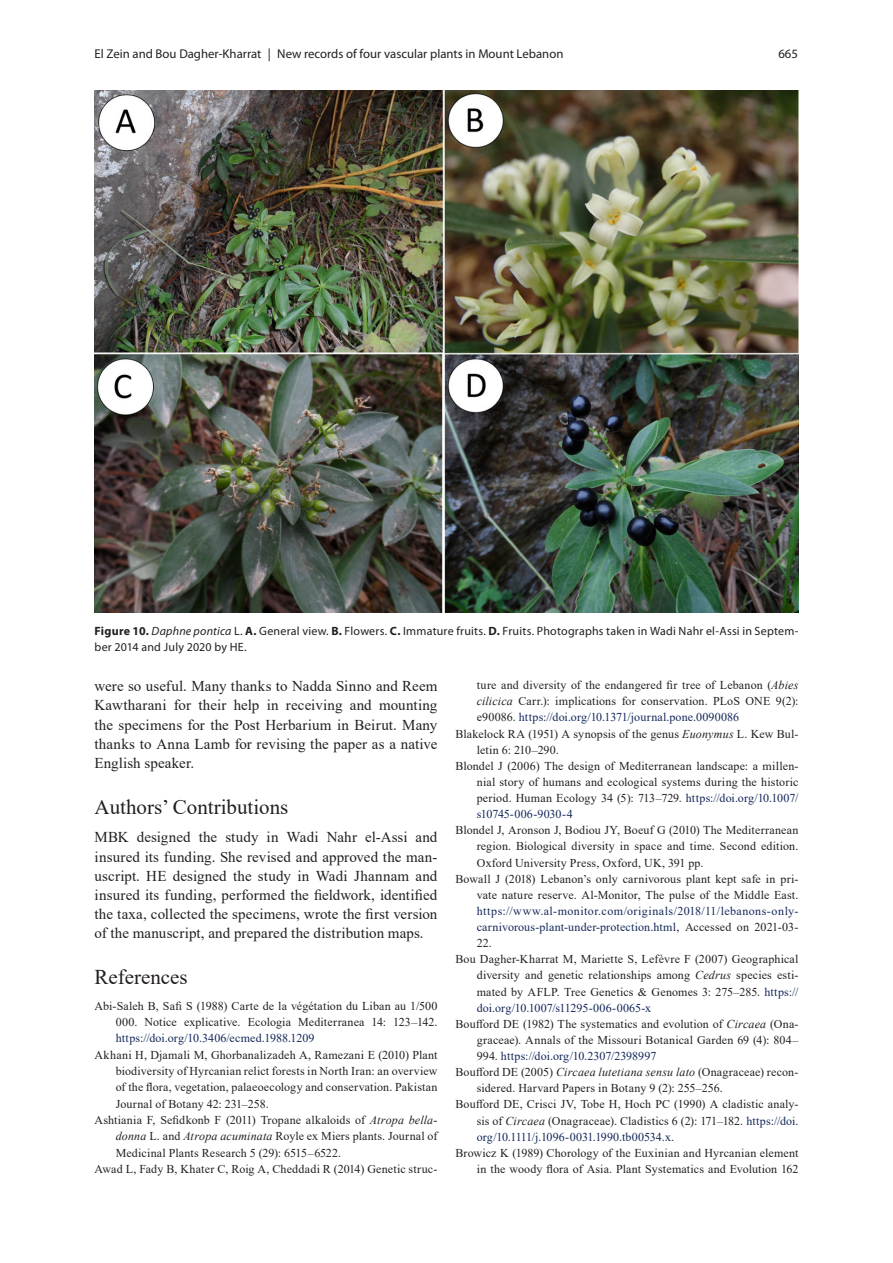
<style>
.page{position:relative;width:893px;height:1263px;background:#fff}
.page>*{position:absolute;margin:0;border:0;box-sizing:border-box;transform-origin:0 0}
.Head_-_Most{font:21px "Times New Roman";color:#231f20}
.Body_-_Non-ind__spac{font:15px/19.2px "Times New Roman";letter-spacing:.005em;color:#231f20;text-align:justify}
.Body_-_Indented{font:15px/19.2px "Times New Roman";letter-spacing:.01em;color:#231f20;text-align:justify}
.t1{font:12.75px "Myriad Pro";color:#231f20}
.References{font:12px/16.2px "Times New Roman";letter-spacing:.01em;color:#231f20;text-align:justify}
.CAPTIONS{font:12px/16.5px "Myriad Pro";letter-spacing:.02em;color:#231f20}
.s1{font-weight:700}
.s2{font-style:italic}
.s3{color:#14285a}
</style>
<div class="page">
<img style="left:94px;top:90px;width:704px;height:523px">
<p class="t1" style="left:94px;top:46px;width:470px">El Zein and Bou Dagher-Kharrat | New records of four vascular plants in Mount Lebanon</p>
<p class="t1" style="left:778px;top:46px;width:21px">665</p>
<p class="CAPTIONS" style="left:94px;top:622px;width:705px"><span class="s1">Figure 10.</span> <span class="s2">Daphne pontica</span> L. <span class="s1">A.</span> General view. <span class="s1">B.</span> Flowers. <span class="s1">C.</span> Immature fruits. <span class="s1">D.</span> Fruits. Photographs taken in Wadi Nahr el-Assi in Septem&shy;ber 2014 and July 2020 by HE.</p>
<p class="Body_-_Indented" style="left:94px;top:676px;width:344px">were so useful. Many thanks to Nadda Sinno and Reem Kawtharani for their help in receiving and mounting the specimens for the Post Herbarium in Beirut. Many thanks to Anna Lamb for revising the paper as a native English speaker.</p>
<p class="Head_-_Most" style="left:94px;top:792px;width:195px">Authors’ Contributions</p>
<p class="Body_-_Non-ind__spac" style="left:94px;top:827px;width:344px">MBK designed the study in Wadi Nahr el-Assi and insured its funding. She revised and approved the man&shy;uscript. HE designed the study in Wadi Jhannam and insured its funding, performed the fieldwork, identified the taxa, collected the specimens, wrote the first version of the manuscript, and prepared the distribution maps.</p>
<p class="Head_-_Most" style="left:94px;top:962px;width:95px">References</p>
<p class="References" style="left:116px;top:997px;width:323px;text-indent:-21px">Abi-Saleh B, Safi S (1988) Carte de la végétation du Liban au 1/500<br>000. Notice explicative. Ecologia Mediterranea 14: 123–142. <span class="s3">https://doi.org/10.3406/ecmed.1988.1209</span></p>
<p class="References" style="left:116px;top:1046px;width:323px;text-indent:-21px">Akhani H, Djamali M, Ghorbanalizadeh A, Ramezani E (2010) Plant biodiversity of Hyrcanian relict forests in North Iran: an overview of the flora, vegetation, palaeoecology and conservation. Pakistan Journal of Botany 42: 231–258.</p>
<p class="References" style="left:116px;top:1111px;width:323px;text-indent:-21px">Ashtiania F, Sefidkonb F (2011) Tropane alkaloids of <span class="s2">Atropa bella&shy;donna</span> L. and <span class="s2">Atropa acuminata</span> Royle ex Miers plants. Journal of Medicinal Plants Research 5 (29): 6515–6522.</p>
<p class="References" style="left:94px;top:1160px;width:344px">Awad L, Fady B, Khater C, Roig A, Cheddadi R (2014) Genetic struc-</p>
<p class="References" style="left:477px;top:677px;width:323px">ture and diversity of the endangered fir tree of Lebanon (<span class="s2">Abies cilicica</span> Carr.): implications for conservation. PLoS ONE 9(2): e90086. <span class="s3">https://doi.org/10.1371/journal.pone.0090086</span></p>
<p class="References" style="left:477px;top:725px;width:323px;text-indent:-21px">Blakelock RA (1951) A synopsis of the genus <span class="s2">Euonymus</span> L. Kew Bul&shy;letin 6: 210–290.</p>
<p class="References" style="left:477px;top:757px;width:323px;text-indent:-21px">Blondel J (2006) The design of Mediterranean landscape: a millen&shy;nial story of humans and ecological systems during the historic period. Human Ecology 34 (5): 713–729. <span class="s3">https://doi.org/10.1007/ s10745-006-9030-4</span></p>
<p class="References" style="left:477px;top:822px;width:323px;text-indent:-21px">Blondel J, Aronson J, Bodiou JY, Boeuf G (2010) The Mediterranean region. Biological diversity in space and time. Second edition.<br>Oxford University Press, Oxford, UK, 391 pp.</p>
<p class="References" style="left:477px;top:870px;width:323px;text-indent:-21px">Bowall J (2018) Lebanon’s only carnivorous plant kept safe in pri&shy;vate nature reserve. Al-Monitor, The pulse of the Middle East. <span class="s3">https://www.al-monitor.com/originals/2018/11/lebanons-only&shy;carnivorous-plant-under-protection.html</span>, Accessed on 2021-03- 22.</p>
<p class="References" style="left:477px;top:951px;width:323px;text-indent:-21px">Bou Dagher-Kharrat M, Mariette S, Lefèvre F (2007) Geographical diversity and genetic relationships among <span class="s2">Cedrus</span> species esti&shy;mated by AFLP. Tree Genetics &amp; Genomes 3: 275–285. <span class="s3">https:// doi.org/10.1007/s11295-006-0065-x</span></p>
<p class="References" style="left:477px;top:1015px;width:323px;text-indent:-21px">Boufford DE (1982) The systematics and evolution of <span class="s2">Circaea</span> (Ona&shy;graceae). Annals of the Missouri Botanical Garden 69 (4): 804– 994. <span class="s3">https://doi.org/10.2307/2398997</span></p>
<p class="References" style="left:477px;top:1064px;width:323px;text-indent:-21px">Boufford DE (2005) <span class="s2">Circaea lutetiana sensu lato</span> (Onagraceae) recon&shy;sidered. Harvard Papers in Botany 9 (2): 255–256.</p>
<p class="References" style="left:477px;top:1096px;width:323px;text-indent:-21px">Boufford DE, Crisci JV, Tobe H, Hoch PC (1990) A cladistic analy&shy;sis of <span class="s2">Circaea</span> (Onagraceae). Cladistics 6 (2): 171–182. <span class="s3">https://doi. org/10.1111/j.1096-0031.1990.tb00534.x</span>.</p>
<p class="References" style="left:455px;top:1144px;width:344px;text-align:right">Browicz K (1989) Chorology of the Euxinian and Hyrcanian element in the woody flora of Asia. Plant Systematics and Evolution 162</p>
</div>
